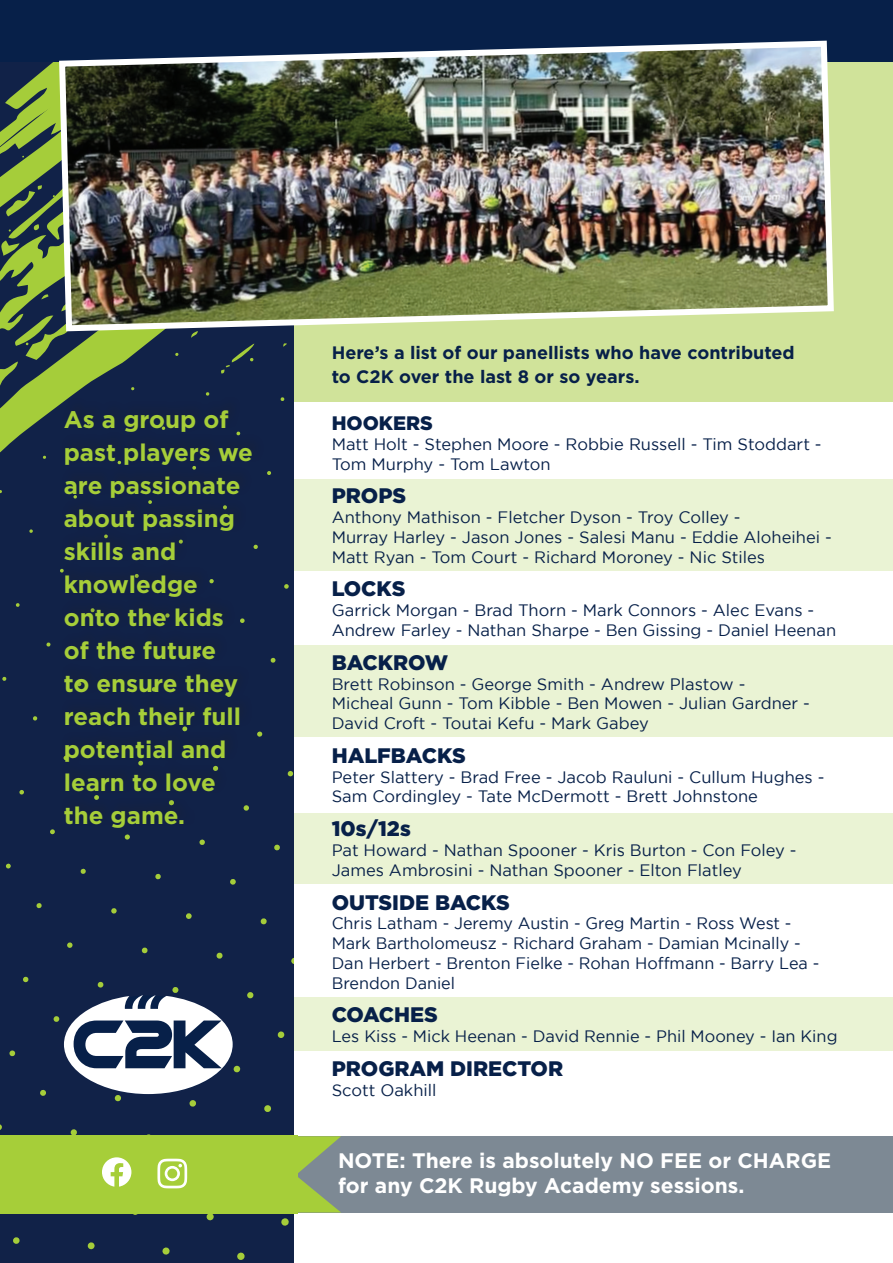
<style>
.page{position:relative;width:893px;height:1263px;background:#fff}
.page>*{position:absolute;margin:0;border:0;box-sizing:border-box;transform-origin:0 0}
.t1{font:700 24px/33px "Gotham";color:#a6ce39}
.t2{font:900 21px "Gotham";color:#072049}
.t3{font:700 21px/25.2px "Gotham";color:#fff}
.t4{font:900 19.5px "Gotham";color:#072049}
.t5{font:700 18px/24px "Gotham";color:#072049}
.t6{font:16.5px/19.8px "Gotham";color:#072049}
</style>
<div class="page">
<div style="left:295px;top:1136px;width:598px;height:77px;background:#7d8994"></div>
<div style="left:295px;top:0;width:598px;height:402px;background:#d0e39a"></div>
<div style="left:295px;top:480px;width:598px;height:91px;background:#eaf3d4"></div>
<div style="left:295px;top:645px;width:598px;height:92px;background:#eaf3d4"></div>
<div style="left:295px;top:813px;width:598px;height:70px;background:#eaf3d4"></div>
<div style="left:295px;top:997px;width:598px;height:54px;background:#eaf3d4"></div>
<svg style="left:0;top:62px;width:293px;height:1201px;fill:#112248"></svg>
<div style="left:0;top:0;width:893px;height:62px;background:#072049"></div>
<div style="left:60px;top:396px;width:205px;height:435px;background:#112146"></div>
<div style="left:0;top:1135px;width:298px;height:79px;background:#a6ce39"></div>
<img style="left:56px;top:40px;width:778px;height:294px">
<svg style="left:102px;top:1136px;width:239px;height:76px"></svg>
<svg style="left:64px;top:995px;width:169px;height:99px"></svg>
<h1 class="t1" style="left:64px;top:403px;width:190px">As a group of past players we are passionate about passing skills and knowledge onto the kids of the future<br>to ensure they reach their full potential and learn to love the game.</h1>
<p class="t5" style="left:332px;top:340px;width:465px">Here’s a list of our panellists who have contributed to C2K over the last 8 or so years.</p>
<p class="t4" style="left:332px;top:412px;width:103px">HOOKERS</p>
<p class="t6" style="left:332px;top:434px;width:491px">Matt Holt - Stephen Moore - Robbie Russell - Tim Stoddart -<br>Tom Murphy - Tom Lawton</p>
<p class="t2" style="left:332px;top:484px;width:76px">PROPS</p>
<p class="t6" style="left:332px;top:507px;width:502px">Anthony Mathison - Fletcher Dyson - Troy Colley -<br>Murray Harley - Jason Jones - Salesi Manu - Eddie Aloheihei -<br>Matt Ryan - Tom Court - Richard Moroney - Nic Stiles</p>
<p class="t2" style="left:332px;top:577px;width:75px">LOCKS</p>
<p class="t6" style="left:332px;top:600px;width:506px">Garrick Morgan - Brad Thorn - Mark Connors - Alec Evans -<br>Andrew Farley - Nathan Sharpe - Ben Gissing - Daniel Heenan</p>
<p class="t2" style="left:332px;top:650px;width:118px">BACKROW</p>
<p class="t6" style="left:332px;top:673px;width:480px">Brett Robinson - George Smith - Andrew Plastow -<br>Micheal Gunn - Tom Kibble - Ben Mowen - Julian Gardner -<br>David Croft - Toutai Kefu - Mark Gabey</p>
<p class="t2" style="left:332px;top:743px;width:136px">HALFBACKS</p>
<p class="t6" style="left:332px;top:767px;width:494px">Peter Slattery - Brad Free - Jacob Rauluni - Cullum Hughes -<br>Sam Cordingley - Tate McDermott - Brett Johnstone</p>
<p class="t2" style="left:332px;top:817px;width:81px">10s/12s</p>
<p class="t6" style="left:332px;top:840px;width:466px">Pat Howard - Nathan Spooner - Kris Burton - Con Foley -<br>James Ambrosini - Nathan Spooner - Elton Flatley</p>
<p class="t2" style="left:332px;top:890px;width:180px">OUTSIDE BACKS</p>
<p class="t6" style="left:332px;top:913px;width:489px">Chris Latham - Jeremy Austin - Greg Martin - Ross West - Mark Bartholomeusz - Richard Graham - Damian Mcinally - Dan Herbert - Brenton Fielke - Rohan Hoffmann - Barry Lea - Brendon Daniel</p>
<p class="t2" style="left:332px;top:1003px;width:108px">COACHES</p>
<p class="t6" style="left:332px;top:1026px;width:507px">Les Kiss - Mick Heenan - David Rennie - Phil Mooney - Ian King</p>
<p class="t2" style="left:332px;top:1056px;width:233px">PROGRAM DIRECTOR</p>
<p class="t6" style="left:332px;top:1080px;width:106px">Scott Oakhill</p>
<p class="t3" style="left:338px;top:1147px;width:495px">NOTE: There is absolutely NO FEE or CHARGE for any C2K Rugby Academy sessions.</p>
</div>
